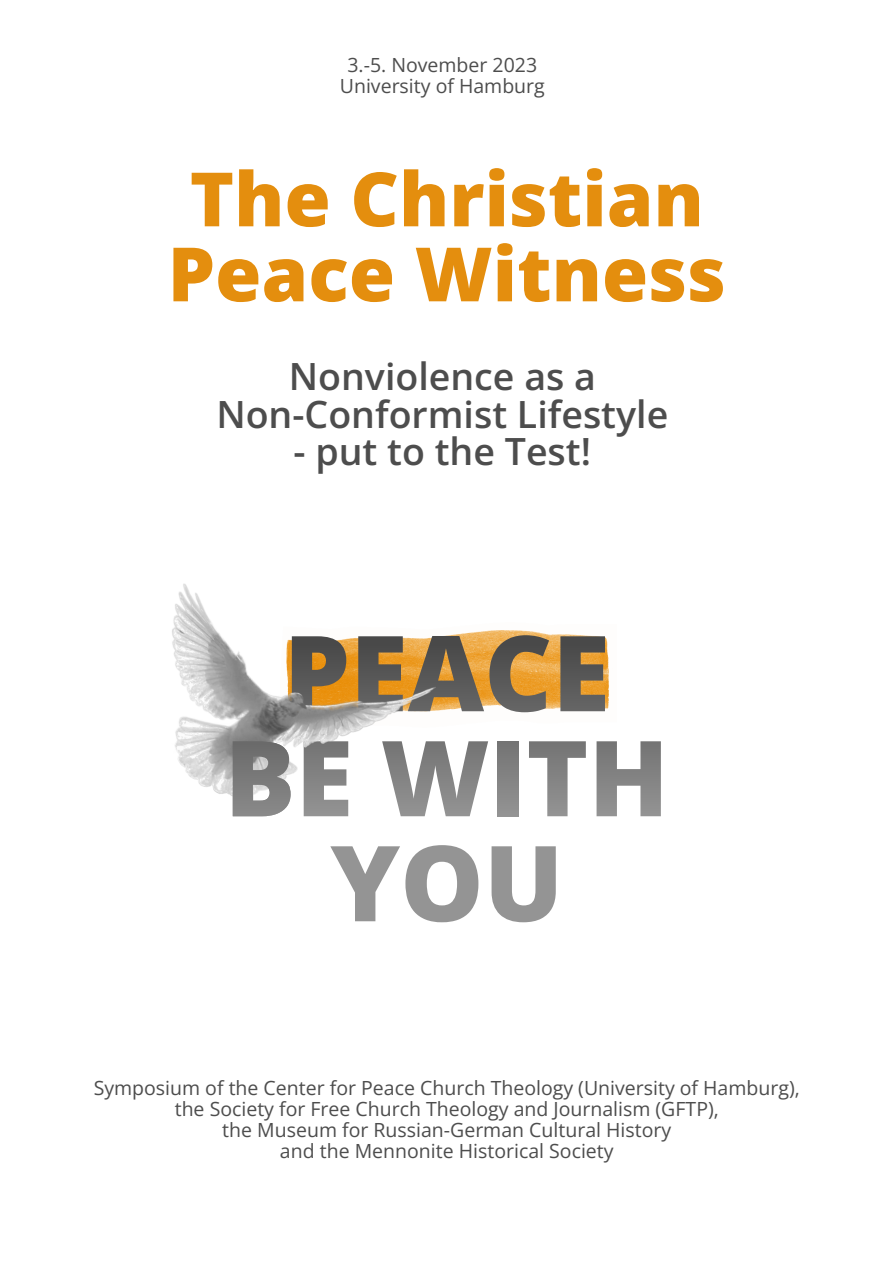
<style>
.page{position:relative;width:894px;height:1263px;background:#fff}
.page>*{position:absolute;margin:0;border:0;box-sizing:border-box;transform-origin:0 0}
.t1{font:800 75px/75px "Open Sans";color:#e48e0e}
.t2{font:600 37.5px/37.5px "Open Sans";color:#4d4d4d;text-align:center}
.t3{font:19.5px/21px "Open Sans";color:#4d4d4d;text-align:center}
</style>
<div class="page">
<img style="left:452px;top:630px;width:157px;height:83px">
<svg style="left:436px;top:635px;width:113px;height:77px;background:#9f7f51"></svg>
<svg style="left:560px;top:636px;width:44px;height:75px;background:#74644e"></svg>
<svg style="left:303px;top:797px;width:45px;height:19px"></svg>
<svg style="left:396px;top:741px;width:92px;height:75px"></svg>
<div style="left:497px;top:741px;width:21px;height:75px;background:linear-gradient(to bottom,#737373,#939393)"></div>
<svg style="left:529px;top:741px;width:56px;height:75px"></svg>
<svg style="left:596px;top:741px;width:64px;height:75px"></svg>
<svg style="left:330px;top:845px;width:148px;height:77px"></svg>
<svg style="left:491px;top:846px;width:64px;height:76px"></svg>
<img style="left:172px;top:584px;width:264px;height:213px">
<svg style="left:232px;top:741px;width:58px;height:75px;background:#8c8c8c"></svg>
<p class="t3" style="left:340px;top:54px;width:206px">3.-5. November 2023<br>University of Hamburg</p>
<h1 class="t1" style="left:168px;top:160px;width:559px">The Christian<br>Peace Witness</h1>
<h2 class="t2" style="left:216px;top:357px;width:453px">Nonviolence as a<br>Non-Conformist Lifestyle</h2>
<h2 class="t2" style="left:293px;top:432px;width:299px">- put to the Test!</h2>
<p class="t3" style="left:94px;top:1077px;width:707px">Symposium of the Center for Peace Church Theology (University of Hamburg), the Society for Free Church Theology and Journalism (GFTP),<br>the Museum for Russian-German Cultural History<br>and the Mennonite Historical Society</p>
</div>
